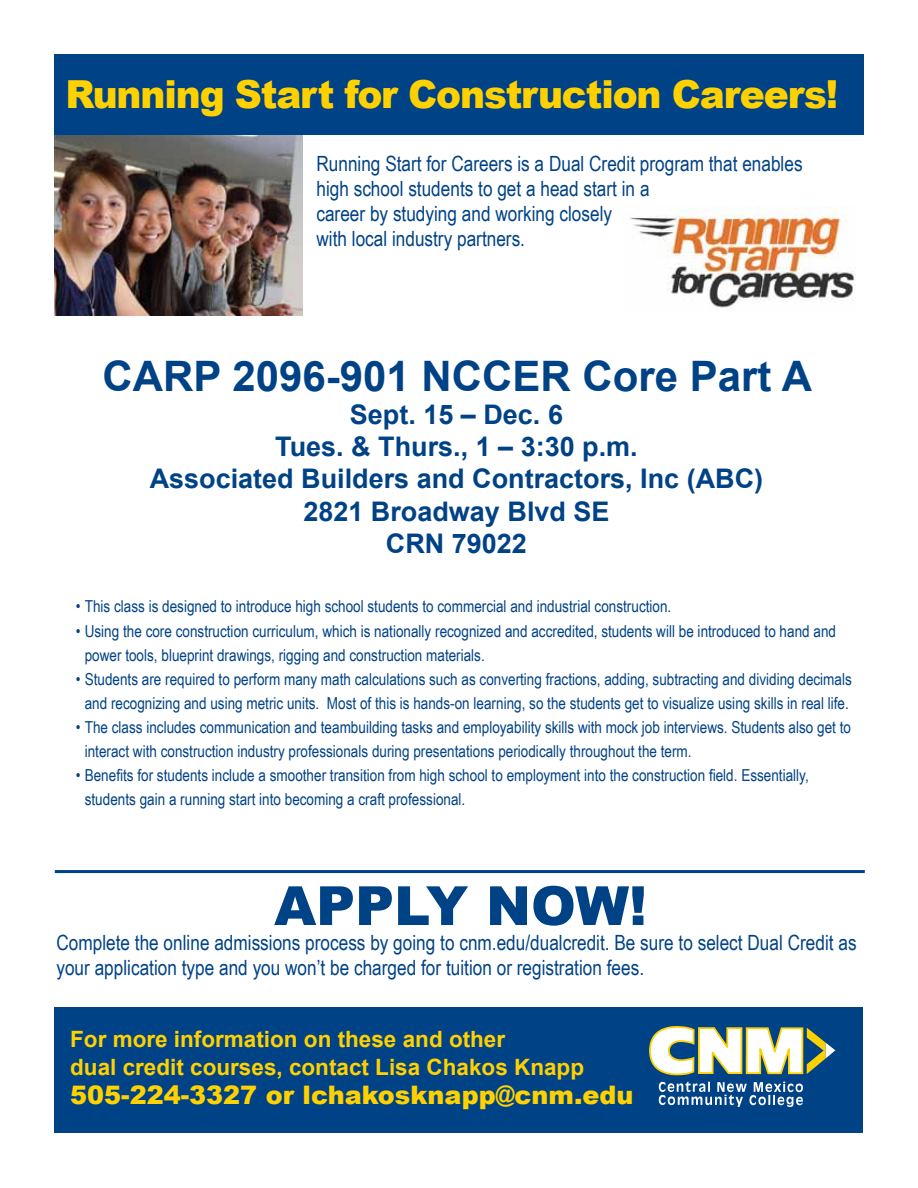
<style>
.page{position:relative;width:918px;height:1188px;background:#fff}
.page>*{position:absolute;margin:0;border:0;box-sizing:border-box;transform-origin:0 0}
.t1{font:900 54px "Arial";color:#004286}
.t2{font:700 42px "Arial";color:#004286}
.t3{font:900 38.7px "Arial";letter-spacing:-.03em;color:#ffd100}
.t4{font:700 27px/32.4px "Arial";color:#004286;text-align:center}
.t5{font:900 25.5px "Arial";color:#ffd100}
.t6{font:700 22.5px/28.5px "Arial";color:#ffd100}
.t7{font:21px/25.2px "Arial Narrow";color:#004286}
.t8{font:16.5px/24px "Arial Narrow";color:#004286}
</style>
<div class="page">
<div style="left:54px;top:54px;width:810px;height:81px;background:#004286"></div>
<img style="left:54px;top:135px;width:249px;height:181px">
<div style="left:55px;top:1008px;width:808px;height:125px;background:#004286"></div>
<svg style="left:649px;top:1026px;width:186px;height:81px"></svg>
<hr style="left:55px;top:870px;width:810px;height:3px;background:#004286">
<img style="left:630px;top:207px;width:225px;height:101px">
<h3 class="t3" style="left:65px;top:73px;width:775px">Running Start for Construction Careers!</h3>
<p class="t7" style="left:316px;top:151px;width:488px">Running Start for Careers is a Dual Credit program that enables high school students to get a head start in a<br>career by studying and working closely<br>with local industry partners.</p>
<h2 class="t2" style="left:102px;top:349px;width:711px">CARP 2096-901 NCCER Core Part A</h2>
<h3 class="t4" style="left:150px;top:399px;width:615px">Sept. 15 – Dec. 6<br>Tues. &amp; Thurs., 1 – 3:30 p.m.<br>Associated Builders and Contractors, Inc (ABC)<br>2821 Broadway Blvd SE<br>CRN 79022</h3>
<p class="t8" style="left:76px;top:595px;width:597px">• This class is designed to introduce high school students to commercial and industrial construction.</p>
<p class="t8" style="left:85px;top:619px;width:753px;text-indent:-9px">• Using the core construction curriculum, which is nationally recognized and accredited, students will be introduced to hand and power tools, blueprint drawings, rigging and construction materials.</p>
<p class="t8" style="left:76px;top:667px;width:778px;text-align:center">• Students are required to perform many math calculations such as converting fractions, adding, subtracting and dividing decimals and recognizing and using metric units. Most of this is hands-on learning, so the students get to visualize using skills in real life.</p>
<p class="t8" style="left:85px;top:715px;width:768px;text-indent:-9px">• The class includes communication and teambuilding tasks and employability skills with mock job interviews. Students also get to interact with construction industry professionals during presentations periodically throughout the term.</p>
<p class="t8" style="left:85px;top:763px;width:726px;text-indent:-9px">• Benefits for students include a smoother transition from high school to employment into the construction field. Essentially, students gain a running start into becoming a craft professional.</p>
<h1 class="t1" style="left:274px;top:876px;width:374px">Apply now!</h1>
<p class="t7" style="left:56px;top:930px;width:802px">Complete the online admissions process by going to cnm.edu/dualcredit. Be sure to select Dual Credit as your application type and you won’t be charged for tuition or registration fees.</p>
<h3 class="t6" style="left:70px;top:1025px;width:515px">For more information on these and other<br>dual credit courses, contact Lisa Chakos Knapp</h3>
<h3 class="t5" style="left:70px;top:1080px;width:565px">505-224-3327 or lchakosknapp@cnm.edu</h3>
</div>
